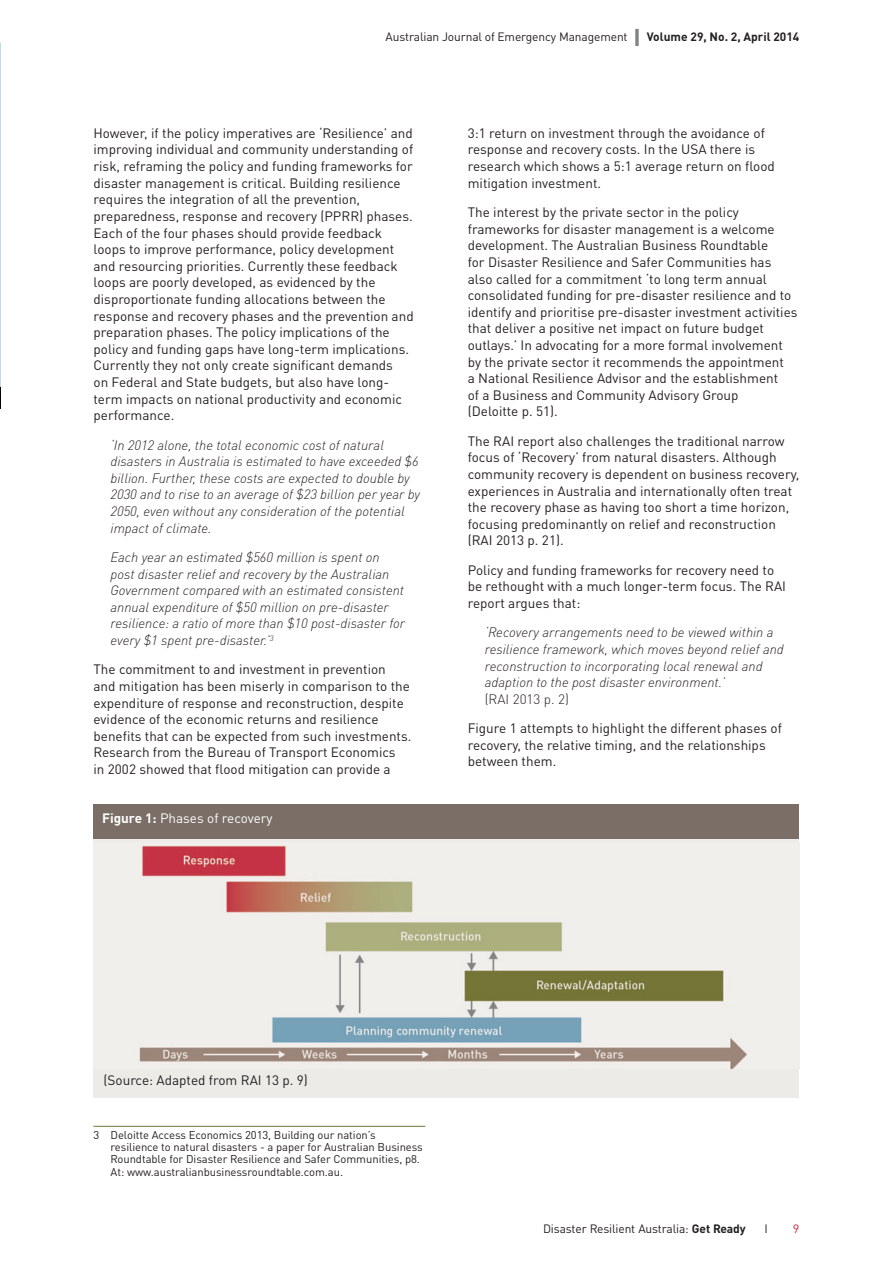
<style>
.page{position:relative;width:893px;height:1263px;background:#fff}
.page>*{position:absolute;margin:0;border:0;box-sizing:border-box;transform-origin:0 0}
.t1{font:13.5px/16.6px "DINOT";color:#231f20}
.t2{font:italic 300 13.5px/16.6px "DINOT";color:#231f20}
.t3{font:13.5px "DINOT";color:#fff}
.t4{font:12px "DINOT";letter-spacing:-.01em;color:#231f20}
.t5{font:12px "DINOT";color:#c8233f;scale:1.05 1}
.footnote_text{font:11.25px/12.3px "DINOT";letter-spacing:-.005em;color:#231f20}
.s1{font-weight:700;font-size:24px;color:#808285}
.s2{font-weight:700}
.s3{font-style:normal}
</style>
<div class="page">
<svg style="left:0;top:388px;width:1px;height:21px"></svg>
<hr style="left:94px;top:1126px;width:331px;height:1px;background:#707330">
<div style="left:94px;top:804px;width:705px;height:294px;background:#ecebe8"></div>
<div style="left:94px;top:804px;width:705px;height:34px;background:#7a6e66"></div>
<img style="left:139px;top:842px;width:661px;height:226px">
<p class="t4" style="left:386px;top:29px;width:415px">Australian Journal of Emergency Management <span class="s1">I</span> <span class="s2">Volume 29, No. 2, April 2014</span></p>
<p class="t1" style="left:94px;top:124px;width:322px">However, if the policy imperatives are ‘Resilience’ and improving individual and community understanding of risk, reframing the policy and funding frameworks for disaster management is critical. Building resilience requires the integration of all the prevention, preparedness, response and recovery (PPRR) phases.<br>Each of the four phases should provide feedback loops to improve performance, policy development and resourcing priorities. Currently these feedback loops are poorly developed, as evidenced by the disproportionate funding allocations between the response and recovery phases and the prevention and preparation phases. The policy implications of the policy and funding gaps have long-term implications.<br>Currently they not only create significant demands<br>on Federal and State budgets, but also have long&shy;term impacts on national productivity and economic performance.</p>
<p class="t2" style="left:111px;top:436px;width:311px">‘In 2012 alone, the total economic cost of natural disasters in Australia is estimated to have exceeded $6 billion. Further, these costs are expected to double by 2030 and to rise to an average of $23 billion per year by 2050, even without any consideration of the potential impact of climate.</p>
<p class="t2" style="left:111px;top:549px;width:296px">Each year an estimated $560 million is spent on post disaster relief and recovery by the Australian Government compared with an estimated consistent annual expenditure of $50 million on pre-disaster resilience: a ratio of more than $10 post-disaster for every $1 spent pre-disaster.’<sup>3</sup></p>
<p class="t1" style="left:94px;top:661px;width:319px">The commitment to and investment in prevention<br>and mitigation has been miserly in comparison to the expenditure of response and reconstruction, despite evidence of the economic returns and resilience benefits that can be expected from such investments.<br>Research from the Bureau of Transport Economics<br>in 2002 showed that flood mitigation can provide a</p>
<p class="t3" style="left:102px;top:810px;width:172px"><span class="s2">Figure 1:</span> Phases of recovery</p>
<p class="t1" style="left:468px;top:124px;width:309px">3:1 return on investment through the avoidance of response and recovery costs. In the USA there is research which shows a 5:1 average return on flood mitigation investment.</p>
<p class="t1" style="left:468px;top:204px;width:331px">The interest by the private sector in the policy frameworks for disaster management is a welcome development. The Australian Business Roundtable<br>for Disaster Resilience and Safer Communities has also called for a commitment ‘to long term annual consolidated funding for pre-disaster resilience and to identify and prioritise pre-disaster investment activities that deliver a positive net impact on future budget outlays.’ In advocating for a more formal involvement by the private sector it recommends the appointment<br>a National Resilience Advisor and the establishment<br>of a Business and Community Advisory Group<br>(Deloitte p. 51).</p>
<p class="t1" style="left:468px;top:432px;width:333px">The RAI report also challenges the traditional narrow focus of ‘Recovery’ from natural disasters. Although community recovery is dependent on business recovery, experiences in Australia and internationally often treat the recovery phase as having too short a time horizon, focusing predominantly on relief and reconstruction (RAI 2013 p. 21).</p>
<p class="t1" style="left:468px;top:561px;width:320px">Policy and funding frameworks for recovery need to be rethought with a much longer-term focus. The RAI report argues that:</p>
<p class="t2" style="left:485px;top:624px;width:301px">‘Recovery arrangements need to be viewed within a resilience framework, which moves beyond relief and reconstruction to incorporating local renewal and adaption to the post disaster environment.’<br><span class="s3">(RAI 2013 p. 2)</span></p>
<p class="t1" style="left:468px;top:720px;width:316px">Figure 1 attempts to highlight the different phases of recovery, the relative timing, and the relationships between them.</p>
<p class="t1" style="left:104px;top:1071px;width:206px">(Source: Adapted from RAI 13 p. 9)</p>
<p class="footnote_text" style="left:111px;top:1128px;width:314px;text-indent:-17px">3 Deloitte Access Economics 2013, Building our nation’s resilience to natural disasters - a paper for Australian Business Roundtable for Disaster Resilience and Safer Communities, p8.<br>At: www.australianbusinessroundtable.com.au.</p>
<p class="t4" style="left:543px;top:1221px;width:204px">Disaster Resilient Australia: <span class="s2">Get Ready</span></p>
<p class="t4" style="left:765px;top:1221px;width:5px">I</p>
<p class="t5" style="left:793px;top:1221px;width:8px">9</p>
</div>
